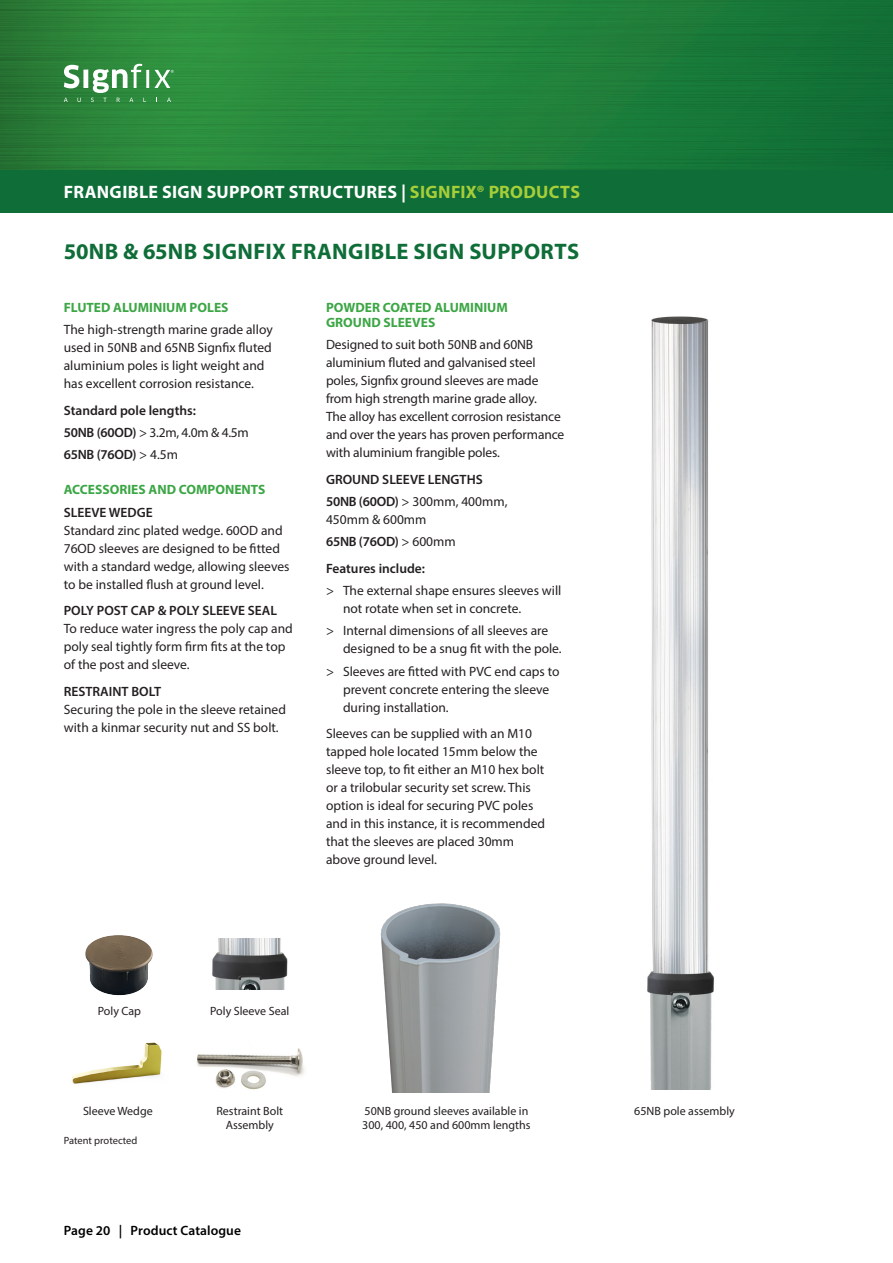
<style>
.page{position:relative;width:893px;height:1263px;background:#fff}
.page>*{position:absolute;margin:0;border:0;box-sizing:border-box;transform-origin:0 0}
.t1{font:700 22.5px "Myriad Pro";letter-spacing:.015em;color:#0f6d38}
.t2{font:700 18px "Myriad Pro";letter-spacing:.02em;color:#fff}
.t3{font:13.5px/18px "Myriad Pro";color:#231f20}
.t4{font:600 13.5px "Myriad Pro";color:#231f20}
.t5{font:700 13.5px/15px "Myriad Pro";color:#3ca645}
.t6{font:600 13.5px "Myriad Pro";letter-spacing:-.02em;color:#231f20}
.t7{font:600 13.5px "Myriad Pro";letter-spacing:.005em;color:#000}
.t8{font:12px/13.5px "Myriad Pro";color:#231f20;text-align:center}
.t9{font:10.5px "Myriad Pro";letter-spacing:-.005em;color:#231f20}
.s1{color:#a6ce39}
.s2{font-weight:600}
.s3{font-weight:400}
</style>
<div class="page">
<img style="left:0;top:0;width:883px;height:170px">
<div style="left:0;top:170px;width:893px;height:43px;background:#0f6d38"></div>
<svg style="left:64px;top:98px;width:4px;height:4px"></svg>
<svg style="left:78px;top:98px;width:3px;height:4px"></svg>
<svg style="left:167px;top:98px;width:4px;height:4px"></svg>
<svg style="left:64px;top:65px;width:15px;height:23px"></svg>
<div style="left:83px;top:69px;width:5px;height:19px;background:#fff"></div>
<svg style="left:91px;top:64px;width:55px;height:38px"></svg>
<hr style="left:146px;top:70px;width:3px;height:18px;background:#fff">
<svg style="left:154px;top:70px;width:20px;height:18px"></svg>
<div style="left:883px;top:0;width:10px;height:170px;background:#116d35"></div>
<img style="left:85px;top:935px;width:68px;height:61px">
<img style="left:72px;top:1042px;width:90px;height:42px">
<img style="left:647px;top:316px;width:67px;height:774px">
<img style="left:212px;top:939px;width:76px;height:51px">
<img style="left:380px;top:903px;width:121px;height:189px">
<img style="left:197px;top:1048px;width:108px;height:41px">
<img style="left:238px;top:1066px;width:30px;height:24px">
<p class="t2" style="left:64px;top:180px;width:518px">FRANGIBLE SIGN SUPPORT STRUCTURES | <span class="s1">SIGNFIX® PRODUCTS</span></p>
<p class="t1" style="left:64px;top:237px;width:517px">50NB &amp; 65NB SIGNFIX FRANGIBLE SIGN SUPPORTS</p>
<p class="t5" style="left:64px;top:300px;width:166px">FLUTED ALUMINIUM POLES</p>
<p class="t3" style="left:64px;top:321px;width:210px">The high-strength marine grade alloy used in 50NB and 65NB Signfix fluted aluminium poles is light weight and has excellent corrosion resistance.</p>
<p class="t4" style="left:64px;top:402px;width:134px">Standard pole lengths:</p>
<p class="t3" style="left:64px;top:423px;width:187px"><span class="s2">50NB (60OD)</span> &gt; 3.2m, 4.0m &amp; 4.5m</p>
<p class="t6" style="left:64px;top:446px;width:116px">65NB (76OD) <span class="s3">&gt; 4.5m</span></p>
<p class="t5" style="left:64px;top:482px;width:203px">ACCESSORIES AND COMPONENTS</p>
<p class="t4" style="left:64px;top:503px;width:90px">SLEEVE WEDGE</p>
<p class="t3" style="left:64px;top:521px;width:227px">Standard zinc plated wedge. 60OD and 76OD sleeves are designed to be fitted with a standard wedge, allowing sleeves to be installed flush at ground level.</p>
<p class="t4" style="left:64px;top:602px;width:215px">POLY POST CAP &amp; POLY SLEEVE SEAL</p>
<p class="t3" style="left:64px;top:619px;width:230px">To reduce water ingress the poly cap and poly seal tightly form firm fits at the top of the post and sleeve.</p>
<p class="t4" style="left:64px;top:682px;width:99px">RESTRAINT BOLT</p>
<p class="t3" style="left:64px;top:700px;width:224px">Securing the pole in the sleeve retained</p>
<p class="t3" style="left:64px;top:718px;width:216px">with a kinmar security nut and SS bolt.</p>
<p class="t5" style="left:326px;top:300px;width:183px">POWDER COATED ALUMINIUM<br>GROUND SLEEVES</p>
<p class="t3" style="left:326px;top:336px;width:240px">Designed to suit both 50NB and 60NB aluminium fluted and galvanised steel poles, Signfix ground sleeves are made from high strength marine grade alloy.<br>The alloy has excellent corrosion resistance and over the years has proven performance with aluminium frangible poles.</p>
<p class="t4" style="left:326px;top:471px;width:158px">GROUND SLEEVE LENGTHS</p>
<p class="t3" style="left:326px;top:492px;width:183px"><span class="s2">50NB (60OD)</span> &gt; 300mm, 400mm,<br>450mm &amp; 600mm</p>
<p class="t6" style="left:326px;top:533px;width:131px">65NB (76OD) <span class="s3">&gt; 600mm</span></p>
<p class="t4" style="left:326px;top:560px;width:101px">Features include:</p>
<p class="t3" style="left:343px;top:581px;width:220px;text-indent:-17px">&gt; The external shape ensures sleeves will not rotate when set in concrete.</p>
<p class="t3" style="left:343px;top:622px;width:220px;text-indent:-17px">&gt; Internal dimensions of all sleeves are designed to be a snug fit with the pole.</p>
<p class="t3" style="left:343px;top:662px;width:218px;text-indent:-17px">&gt; Sleeves are fitted with PVC end caps to prevent concrete entering the sleeve during installation.</p>
<p class="t3" style="left:326px;top:724px;width:221px">Sleeves can be supplied with an M10 tapped hole located 15mm below the sleeve top, to fit either an M10 hex bolt or a trilobular security set screw. This option is ideal for securing PVC poles and in this instance, it is recommended that the sleeves are placed 30mm above ground level.</p>
<p class="t8" style="left:98px;top:1004px;width:45px">Poly Cap</p>
<p class="t8" style="left:210px;top:1004px;width:81px">Poly Sleeve Seal</p>
<p class="t8" style="left:83px;top:1104px;width:71px">Sleeve Wedge</p>
<p class="t9" style="left:64px;top:1134px;width:75px">Patent protected</p>
<p class="t8" style="left:216px;top:1104px;width:68px">Restraint Bolt<br>Assembly</p>
<p class="t8" style="left:634px;top:1104px;width:102px">65NB pole assembly</p>
<p class="t8" style="left:362px;top:1104px;width:170px;text-align:left">50NB ground sleeves available in<br>300, 400, 450 and 600mm lengths</p>
<p class="t7" style="left:64px;top:1222px;width:179px">Page 20 | Product Catalogue</p>
</div>
